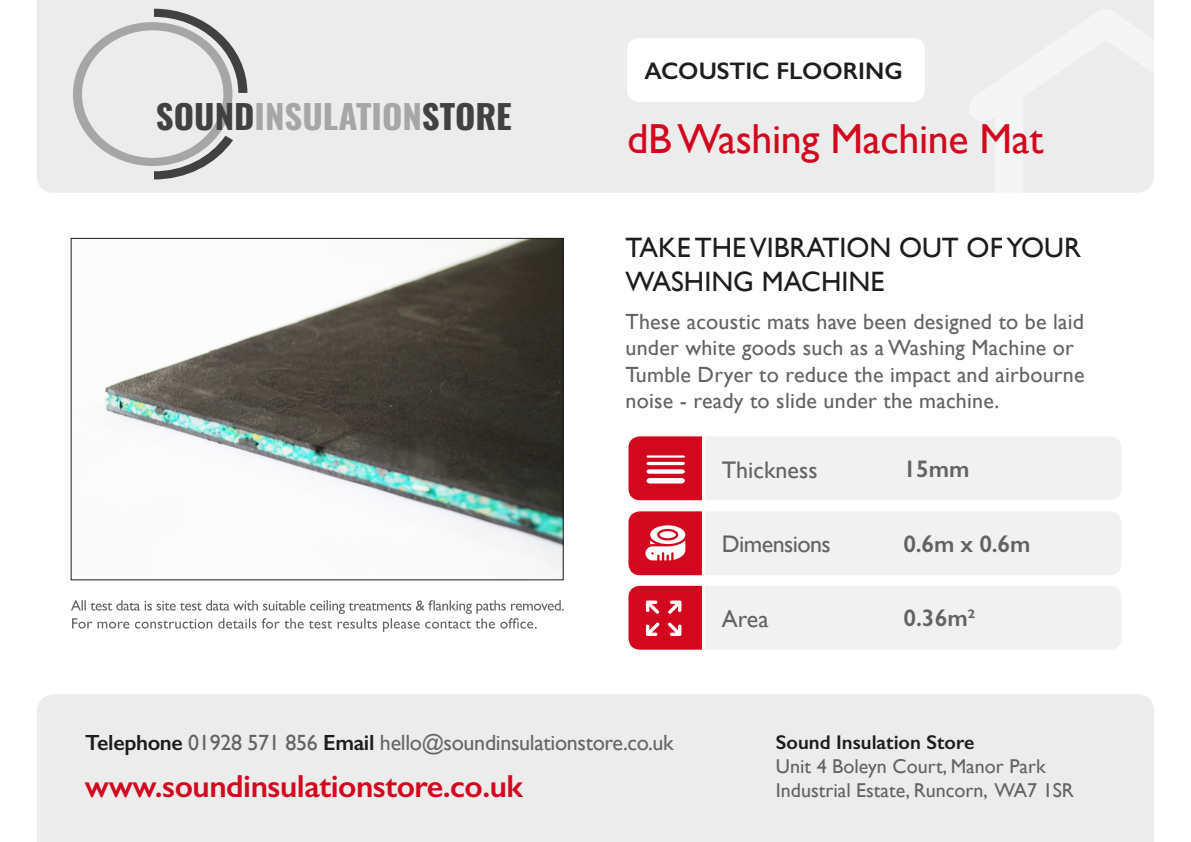
<style>
.page{position:relative;width:1191px;height:842px;background:#fff}
.page>*{position:absolute;margin:0;border:0;box-sizing:border-box;transform-origin:0 0}
.t1{font:42px "Gill Sans";letter-spacing:-.01em;color:#d2091e}
.t2{font:33.2px "Oswald";color:#414042;scale:1.05 1}
.t3{font:600 32px "Gill Sans";letter-spacing:-.015em;color:#d2091e}
.t4{font:28px/33.6px "Gill Sans";color:#1d1d1b}
.t5{font:24px "Gill Sans";letter-spacing:-.01em;color:#646363}
.t6{font:600 24px "Gill Sans";color:#646363}
.t7{font:600 24px "Gill Sans";color:#1d1d1b}
.t8{font:22px/26.4px "Gill Sans";letter-spacing:.01em;color:#646363}
.t9{font:22px "Gill Sans";letter-spacing:-.015em;color:#666665}
.t10{font:20px/24px "Gill Sans";color:#646363}
.t11{font:600 20px "Gill Sans";color:#1d1d1b}
.s1{color:#a7a5a6}
.s2{font-weight:600;color:#1d1d1b}
.s3{color:#646363}
</style>
<div class="page">
<div style="left:37px;top:0;width:1117px;height:193px;background:#edecec"></div>
<svg style="left:967px;top:7px;width:187px;height:186px"></svg>
<div style="left:627px;top:38px;width:297px;height:64px;background:#fff;border-radius:11px"></div>
<div style="left:37px;top:694px;width:1117px;height:148px;background:#edecec"></div>
<img style="left:104px;top:240px;width:457px;height:331px">
<svg style="left:628px;top:436px;width:493px;height:64px"></svg>
<svg style="left:628px;top:511px;width:493px;height:64px"></svg>
<svg style="left:628px;top:586px;width:493px;height:64px"></svg>
<svg style="left:71px;top:600px;width:493px;height:32px"></svg>
<svg style="left:73px;top:9px;width:174px;height:170px;background:#d8d7d7"></svg>
<h2 class="t2" style="left:156px;top:87px;width:340px">SOUND<span class="s1">INSULATION</span>STORE</h2>
<p class="t7" style="left:644px;top:56px;width:260px">ACOUSTIC FLOORING</p>
<h1 class="t1" style="left:627px;top:114px;width:418px">dBWashing Machine Mat</h1>
<p class="t4" style="left:625px;top:231px;width:457px">TAKE THEVIBRATION OUT OFYOUR<br>WASHING MACHINE</p>
<p class="t8" style="left:625px;top:308px;width:460px">These acoustic mats have been designed to be laid under white goods such as a Washing Machine or Tumble Dryer to reduce the impact and airbourne noise - ready to slide under the machine.</p>
<p class="t5" style="left:722px;top:455px;width:97px">Thickness</p>
<p class="t6" style="left:903px;top:454px;width:67px">15mm</p>
<p class="t5" style="left:722px;top:530px;width:110px">Dimensions</p>
<p class="t6" style="left:903px;top:529px;width:128px">0.6m x 0.6m</p>
<p class="t5" style="left:722px;top:605px;width:48px">Area</p>
<p class="t6" style="left:903px;top:604px;width:74px">0.36m²</p>
<p class="t9" style="left:85px;top:730px;width:590px"><span class="s2">Telephone</span> <span class="s3">01928 571 856</span> <span class="s2">Email</span> hello@soundinsulationstore.co.uk</p>
<h3 class="t3" style="left:85px;top:766px;width:440px">www.soundinsulationstore.co.uk</h3>
<p class="t11" style="left:776px;top:730px;width:200px">Sound Insulation Store</p>
<p class="t10" style="left:776px;top:754px;width:299px">Unit 4 Boleyn Court, Manor Park<br>Industrial Estate, Runcorn, WA7 1SR</p>
</div>
